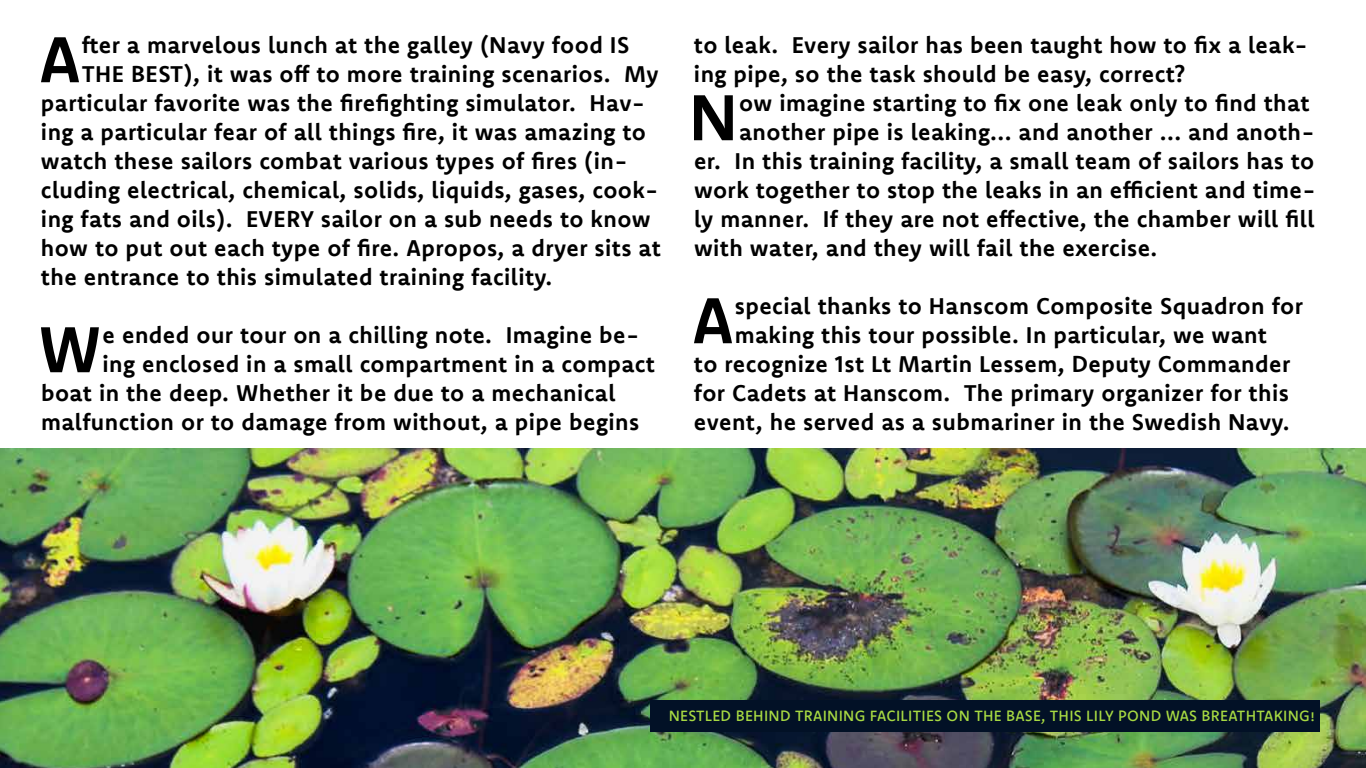
<style>
.page{position:relative;width:1366px;height:768px;background:#fff}
.page>*{position:absolute;margin:0;border:0;box-sizing:border-box;transform-origin:0 0}
.t1{font:700 64.8px "Komet";color:#000}
.t2{font:700 23px/29px "Komet";letter-spacing:.02em;color:#000}
.t3{font:15px "Komet Medium SC";letter-spacing:.02em;color:#a7d942}
</style>
<div class="page">
<img style="left:0;top:448px;width:1366px;height:320px">
<div style="left:650px;top:700px;width:670px;height:32px;background:#021126"></div>
<h1 class="t1" style="left:39px;top:17px;width:42px">A</h1>
<p class="t2" style="left:82px;top:30px;width:549px">fter a marvelous lunch at the galley (Navy food IS</p>
<p class="t2" style="left:82px;top:59px;width:578px">THE BEST), it was off to more training scenarios. My</p>
<p class="t2" style="left:41px;top:88px;width:606px">particular favorite was the firefighting simulator. Hav-</p>
<p class="t2" style="left:41px;top:117px;width:607px">ing a particular fear of all things fire, it was amazing to</p>
<p class="t2" style="left:41px;top:146px;width:588px">watch these sailors combat various types of fires (in-</p>
<p class="t2" style="left:41px;top:175px;width:619px">cluding electrical, chemical, solids, liquids, gases, cook-</p>
<p class="t2" style="left:41px;top:204px;width:611px">ing fats and oils). EVERY sailor on a sub needs to know</p>
<p class="t2" style="left:41px;top:233px;width:622px">how to put out each type of fire. Apropos, a dryer sits at</p>
<p class="t2" style="left:41px;top:262px;width:513px">the entrance to this simulated training facility.</p>
<h1 class="t1" style="left:39px;top:307px;width:64px">W</h1>
<p class="t2" style="left:103px;top:320px;width:538px">e ended our tour on a chilling note. Imagine be-</p>
<p class="t2" style="left:103px;top:349px;width:554px">ing enclosed in a small compartment in a compact</p>
<p class="t2" style="left:41px;top:378px;width:576px">boat in the deep. Whether it be due to a mechanical</p>
<p class="t2" style="left:41px;top:407px;width:600px">malfunction or to damage from without, a pipe begins</p>
<p class="t2" style="left:694px;top:30px;width:615px">to leak. Every sailor has been taught how to fix a leak&shy;ing pipe, so the task should be easy, correct?</p>
<h1 class="t1" style="left:689px;top:75px;width:50px">N</h1>
<p class="t2" style="left:739px;top:88px;width:572px">ow imagine starting to fix one leak only to find that</p>
<p class="t2" style="left:739px;top:117px;width:577px">another pipe is leaking... and another ... and anoth-</p>
<p class="t2" style="left:694px;top:146px;width:622px">er. In this training facility, a small team of sailors has to</p>
<p class="t2" style="left:694px;top:175px;width:623px">work together to stop the leaks in an efficient and time-</p>
<p class="t2" style="left:694px;top:204px;width:622px">ly manner. If they are not effective, the chamber will fill</p>
<p class="t2" style="left:694px;top:233px;width:465px">with water, and they will fail the exercise.</p>
<h1 class="t1" style="left:692px;top:278px;width:42px">A</h1>
<p class="t2" style="left:735px;top:291px;width:570px">special thanks to Hanscom Composite Squadron for</p>
<p class="t2" style="left:735px;top:320px;width:534px">making this tour possible. In particular, we want</p>
<p class="t2" style="left:694px;top:349px;width:598px">to recognize 1st Lt Martin Lessem, Deputy Commander</p>
<p class="t2" style="left:694px;top:378px;width:596px">for Cadets at Hanscom. The primary organizer for this</p>
<p class="t2" style="left:694px;top:407px;width:597px">event, he served as a submariner in the Swedish Navy.</p>
<p class="t3" style="left:669px;top:706px;width:648px">NESTLED BEHIND TRAINING FACILITIES ON THE BASE, THIS LILY POND WAS BREATHTAKING!</p>
</div>
